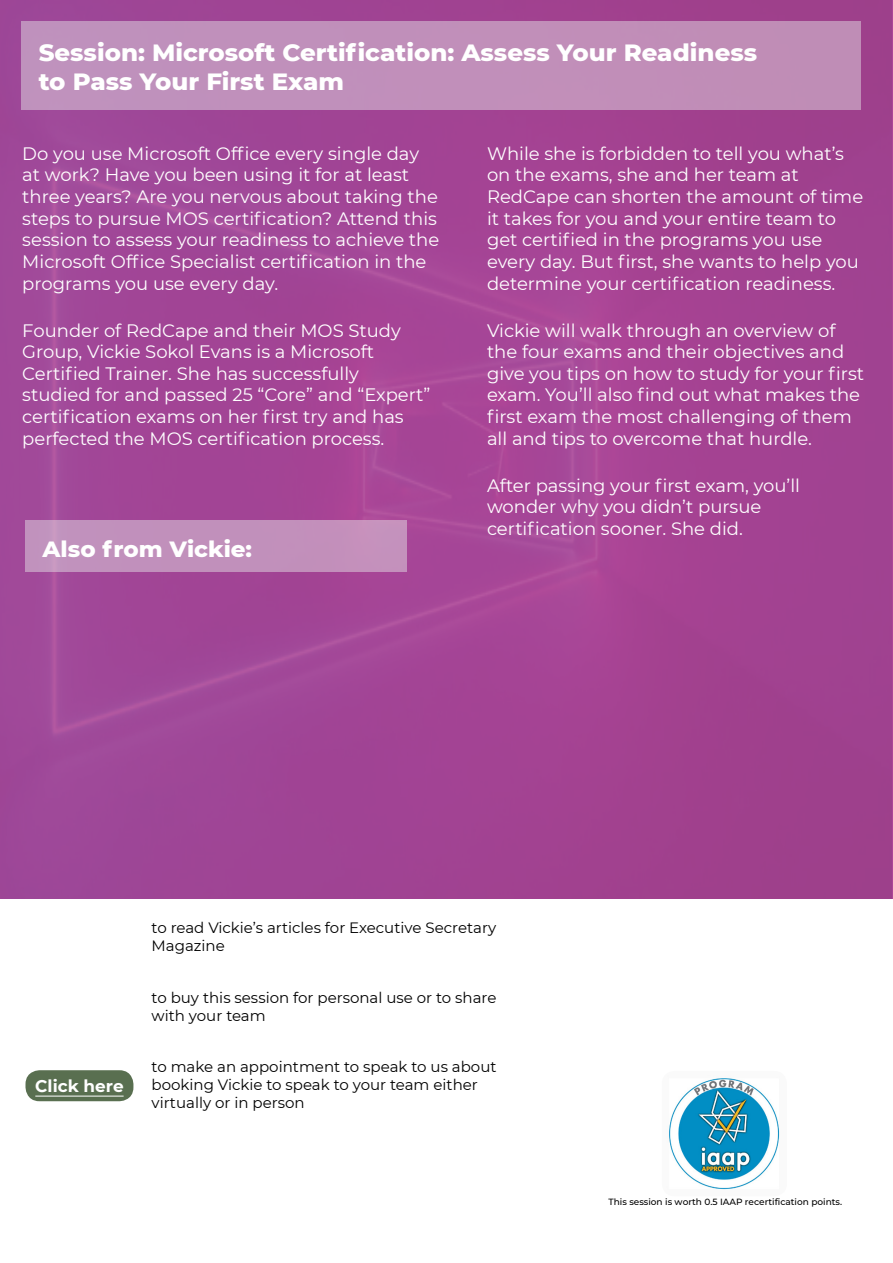
<style>
.page{position:relative;width:893px;height:1263px;background:#fff}
.page>*{position:absolute;margin:0;border:0;box-sizing:border-box;transform-origin:0 0}
.t1{font:800 24px/28.8px "Montserrat";color:#fff}
.t2{font:800 22.5px "Montserrat";color:#fff}
.t3{font:18px/21.6px "Montserrat";color:#fff}
.t4{font:700 16.8px "Montserrat";color:#fff}
.t5{font:15px/18px "Montserrat";color:#000}
.t6{font:500 9px "Montserrat";color:#000}
</style>
<div class="page">
<div style="left:0;top:0;width:893px;height:898px;background:#a24495"></div>
<img style="left:669px;top:1078px;width:111px;height:112px">
<div style="left:26px;top:1070px;width:107px;height:31px;background:#596f50;border-radius:14px"></div>
<hr style="left:35px;top:1096px;width:89px;height:1px;background:#fff">
<div style="left:21px;top:21px;width:839px;height:89px;background:#c08fba"></div>
<div style="left:26px;top:520px;width:381px;height:51px;background:#c190bb"></div>
<h1 class="t1" style="left:39px;top:37px;width:720px">Session: Microsoft Certification: Assess Your Readiness to Pass Your First Exam</h1>
<p class="t3" style="left:22px;top:142px;width:419px">Do you use Microsoft Office every single day at work? Have you been using it for at least three years? Are you nervous about taking the steps to pursue MOS certification? Attend this session to assess your readiness to achieve the Microsoft Office Specialist certification in the programs you use every day.</p>
<p class="t3" style="left:22px;top:319px;width:410px">Founder of RedCape and their MOS Study Group, Vickie Sokol Evans is a Microsoft Certified Trainer. She has successfully studied for and passed 25 “Core” and “Expert” certification exams on her first try and has perfected the MOS certification process.</p>
<p class="t2" style="left:43px;top:532px;width:211px">Also from Vickie:</p>
<p class="t3" style="left:487px;top:142px;width:378px">While she is forbidden to tell you what’s on the exams, she and her team at RedCape can shorten the amount of time it takes for you and your entire team to get certified in the programs you use every day. But first, she wants to help you determine your certification readiness.</p>
<p class="t3" style="left:487px;top:319px;width:379px">Vickie will walk through an overview of the four exams and their objectives and give you tips on how to study for your first exam. You’ll also find out what makes the first exam the most challenging of them all and tips to overcome that hurdle.</p>
<p class="t3" style="left:487px;top:474px;width:315px">After passing your first exam, you’ll wonder why you didn’t pursue certification sooner. She did.</p>
<p class="t5" style="left:152px;top:918px;width:346px">to read Vickie’s articles for Executive Secretary<br>Magazine</p>
<p class="t4" style="left:35px;top:1074px;width:90px">Click here</p>
<p class="t5" style="left:152px;top:988px;width:346px">to buy this session for personal use or to share with your team</p>
<p class="t5" style="left:152px;top:1057px;width:346px">to make an appointment to speak to us about booking Vickie to speak to your team either virtually or in person</p>
<p class="t6" style="left:608px;top:1195px;width:235px">This session is worth 0.5 IAAP recertification points.</p>
</div>
